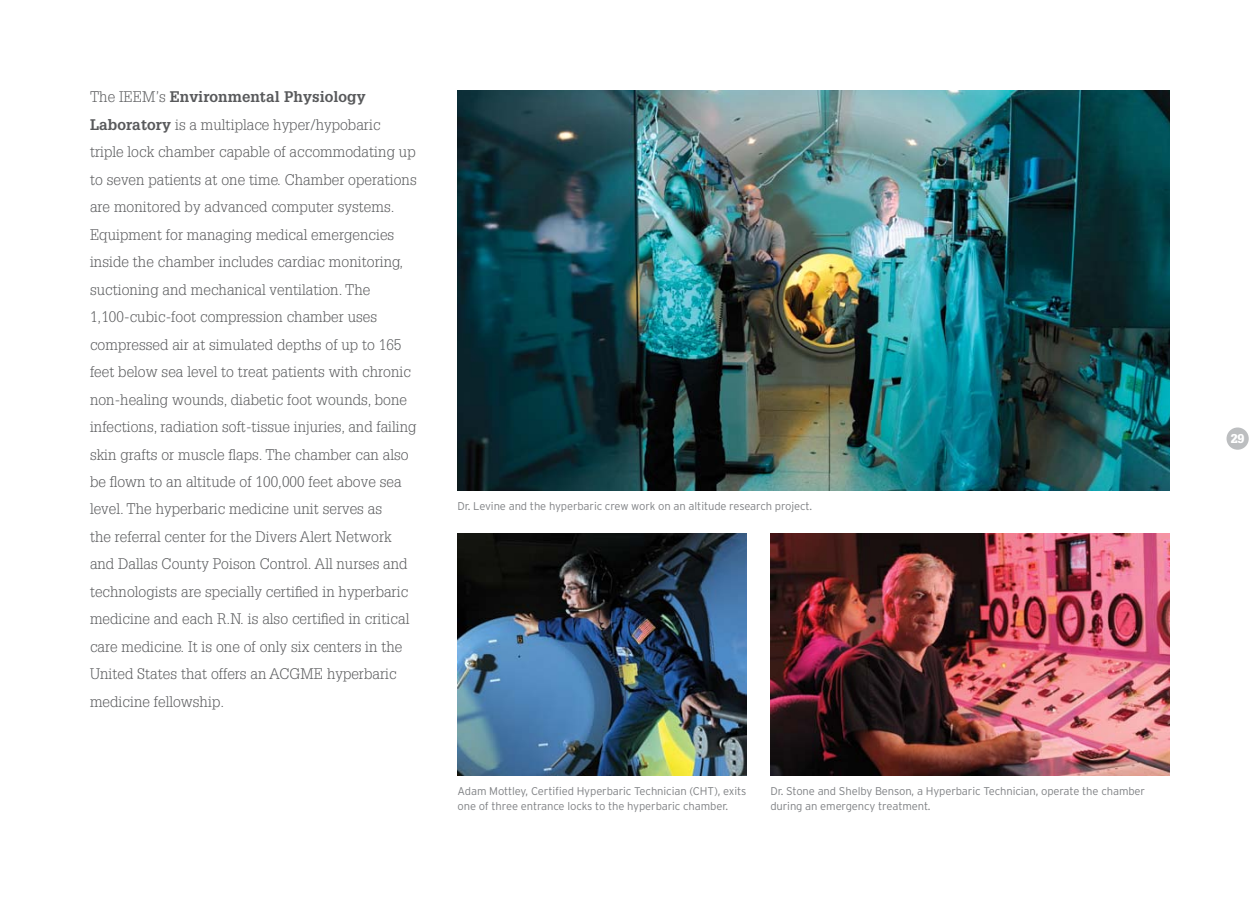
<style>
.page{position:relative;width:1260px;height:900px;background:#fff}
.page>*{position:absolute;margin:0;border:0;box-sizing:border-box;transform-origin:0 0}
.t1{font:300 15px/27.5px "Glypha";letter-spacing:.005em;color:#58595b}
.t2{font:900 12.5px "Glypha";color:#fff}
.t3{font:300 11.25px/15px "Interstate";letter-spacing:-.01em;color:#808285}
.s1{font-weight:700}
</style>
<div class="page">
<div style="left:1227px;top:428px;width:22px;height:22px;background:#bcbec0;border-radius:50%"></div>
<img style="left:458px;top:90px;width:712px;height:401px">
<img style="left:458px;top:533px;width:289px;height:243px">
<img style="left:770px;top:533px;width:400px;height:243px">
<p class="t1" style="left:90px;top:83px;width:328px">The IEEM’s <span class="s1">Environmental Physiology Laboratory</span> is a multiplace hyper/hypobaric triple lock chamber capable of accommodating up to seven patients at one time. Chamber operations are monitored by advanced computer systems.<br>Equipment for managing medical emergencies inside the chamber includes cardiac monitoring, suctioning and mechanical ventilation. The 1,100-cubic-foot compression chamber uses compressed air at simulated depths of up to 165 feet below sea level to treat patients with chronic non-healing wounds, diabetic foot wounds, bone infections, radiation soft-tissue injuries, and failing skin grafts or muscle flaps. The chamber can also be flown to an altitude of 100,000 feet above sea level. The hyperbaric medicine unit serves as<br>the referral center for the Divers Alert Network and Dallas County Poison Control. All nurses and technologists are specially certified in hyperbaric medicine and each R.N. is also certified in critical care medicine. It is one of only six centers in the United States that offers an ACGME hyperbaric medicine fellowship.</p>
<p class="t3" style="left:458px;top:498px;width:356px">Dr. Levine and the hyperbaric crew work on an altitude research project.</p>
<p class="t3" style="left:458px;top:783px;width:290px">Adam Mottley, Certified Hyperbaric Technician (CHT), exits one of three entrance locks to the hyperbaric chamber.</p>
<p class="t3" style="left:770px;top:783px;width:376px">Dr. Stone and Shelby Benson, a Hyperbaric Technician, operate the chamber during an emergency treatment.</p>
<p class="t2" style="left:1231px;top:431px;width:15px">29</p>
</div>
